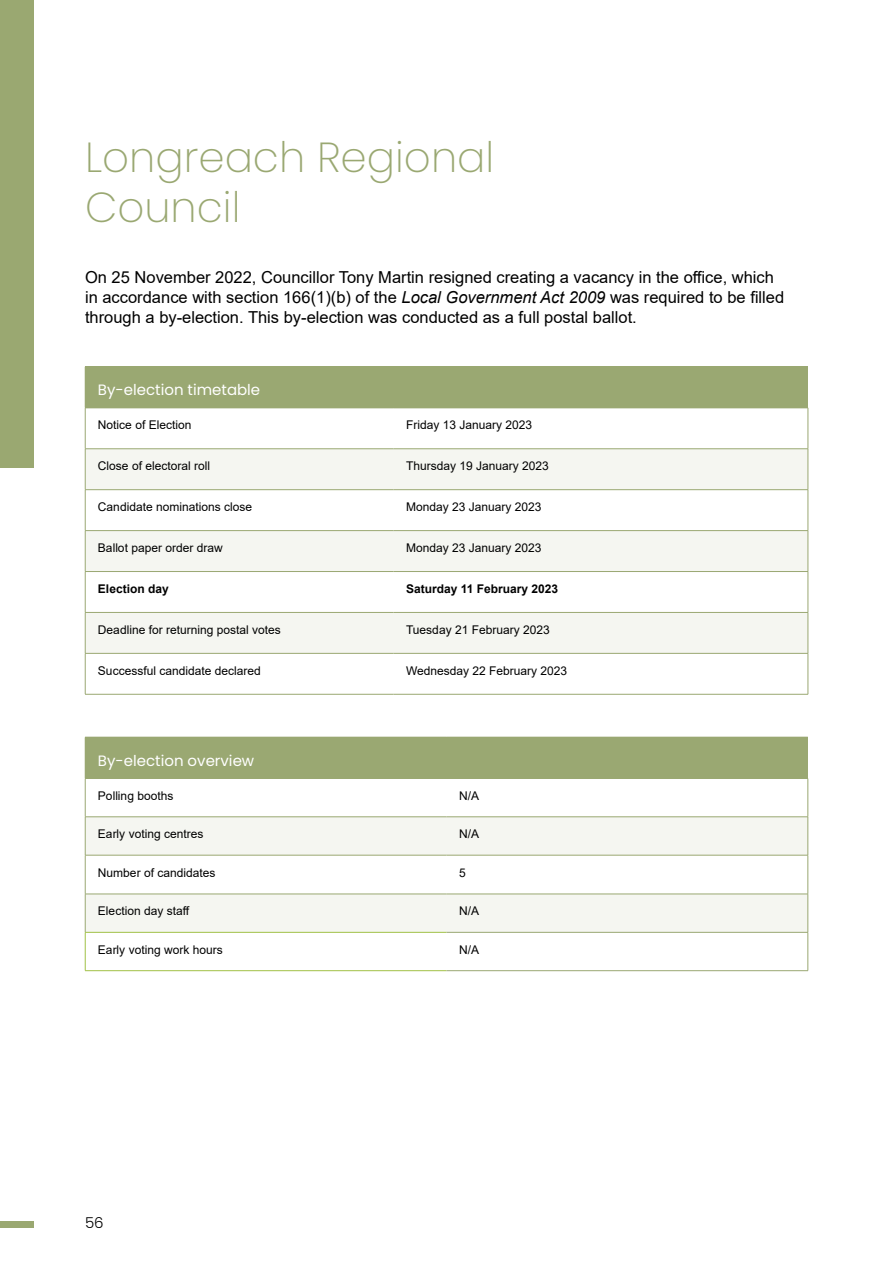
<style>
.page{position:relative;width:893px;height:1263px;background:#fff}
.page>*{position:absolute;margin:0;border:0;box-sizing:border-box;transform-origin:0 0}
.Heading_2_-_Council{font:200 42px/50.4px "Poppins";color:#9aa872}
.Body{font:16.5px/19.8px "Arial";color:#000}
.Table_-_Header_1{font:15px "Poppins";color:#fff}
.t1{font:300 15px "Poppins";color:#000}
.Table_-_Body{font:12px "Arial";color:#000}
.Table_-_Body-2{font:700 12px "Arial";color:#000}
.s1{font-style:italic}
</style>
<div class="page">
<hr style="left:892px;top:962px;width:1px;height:301px;background:#9aa872">
<div style="left:0;top:0;width:34px;height:468px;background:#9aa871"></div>
<div style="left:0;top:1221px;width:34px;height:7px;background:#9aa871"></div>
<div style="left:85px;top:737px;width:723px;height:41px;background:#9aa872"></div>
<svg style="left:86px;top:817px;width:722px;height:115px;fill:#f5f6f1"></svg>
<hr style="left:85px;top:778px;width:362px;height:1px;background:#9aa872">
<hr style="left:447px;top:778px;width:361px;height:1px;background:#9aa872">
<hr style="left:85px;top:779px;width:1px;height:38px;background:#9aa872">
<hr style="left:85px;top:816px;width:362px;height:1px;background:#9aa872">
<hr style="left:85px;top:817px;width:1px;height:38px;background:#9aa872">
<hr style="left:447px;top:816px;width:361px;height:1px;background:#9aa872">
<hr style="left:85px;top:855px;width:362px;height:1px;background:#9aa872">
<hr style="left:85px;top:855px;width:1px;height:39px;background:#9aa872">
<hr style="left:447px;top:855px;width:361px;height:1px;background:#9aa872">
<hr style="left:808px;top:779px;width:1px;height:38px;background:#9aa872">
<hr style="left:808px;top:817px;width:1px;height:38px;background:#9aa872">
<hr style="left:808px;top:855px;width:1px;height:39px;background:#9aa872">
<hr style="left:85px;top:894px;width:1px;height:38px;background:#9aa872">
<hr style="left:85px;top:894px;width:362px;height:1px;background:#9aa872">
<hr style="left:85px;top:932px;width:362px;height:1px;background:#a1c146">
<hr style="left:85px;top:932px;width:1px;height:38px;background:#a1c146">
<hr style="left:85px;top:970px;width:362px;height:1px;background:#a1c146">
<hr style="left:447px;top:894px;width:361px;height:1px;background:#9aa872">
<hr style="left:447px;top:932px;width:361px;height:1px;background:#9aa872">
<hr style="left:447px;top:970px;width:361px;height:1px;background:#9aa872">
<hr style="left:808px;top:894px;width:1px;height:38px;background:#9aa872">
<hr style="left:808px;top:932px;width:1px;height:38px;background:#9aa872">
<div style="left:85px;top:367px;width:723px;height:41px;background:#9aa872"></div>
<svg style="left:86px;top:449px;width:722px;height:204px;fill:#f5f6f1"></svg>
<hr style="left:85px;top:612px;width:308px;height:1px;background:#9aa872">
<hr style="left:85px;top:366px;width:308px;height:1px;background:#9aa872">
<hr style="left:393px;top:366px;width:415px;height:1px;background:#9aa872">
<hr style="left:85px;top:408px;width:308px;height:1px;background:#9aa872">
<hr style="left:393px;top:408px;width:415px;height:1px;background:#9aa872">
<hr style="left:85px;top:448px;width:308px;height:1px;background:#9aa872">
<hr style="left:393px;top:448px;width:415px;height:1px;background:#9aa872">
<hr style="left:85px;top:489px;width:308px;height:1px;background:#9aa872">
<hr style="left:393px;top:489px;width:415px;height:1px;background:#9aa872">
<hr style="left:85px;top:530px;width:308px;height:1px;background:#9aa872">
<hr style="left:393px;top:530px;width:415px;height:1px;background:#9aa872">
<hr style="left:85px;top:571px;width:308px;height:1px;background:#9aa872">
<hr style="left:393px;top:571px;width:415px;height:1px;background:#9aa872">
<hr style="left:393px;top:612px;width:415px;height:1px;background:#9aa872">
<hr style="left:85px;top:653px;width:308px;height:1px;background:#9aa872">
<hr style="left:393px;top:653px;width:415px;height:1px;background:#9aa872">
<hr style="left:85px;top:694px;width:308px;height:1px;background:#9aa872">
<hr style="left:393px;top:694px;width:415px;height:1px;background:#9aa872">
<hr style="left:808px;top:408px;width:1px;height:41px;background:#9aa872">
<hr style="left:808px;top:449px;width:1px;height:40px;background:#9aa872">
<hr style="left:808px;top:490px;width:1px;height:40px;background:#9aa872">
<hr style="left:808px;top:531px;width:1px;height:40px;background:#9aa872">
<hr style="left:808px;top:572px;width:1px;height:40px;background:#9aa872">
<hr style="left:808px;top:613px;width:1px;height:40px;background:#9aa872">
<hr style="left:808px;top:653px;width:1px;height:41px;background:#9aa872">
<hr style="left:85px;top:408px;width:1px;height:41px;background:#9aa872">
<hr style="left:85px;top:449px;width:1px;height:40px;background:#9aa872">
<hr style="left:85px;top:490px;width:1px;height:40px;background:#9aa872">
<hr style="left:85px;top:531px;width:1px;height:40px;background:#9aa872">
<hr style="left:85px;top:572px;width:1px;height:40px;background:#9aa872">
<hr style="left:85px;top:613px;width:1px;height:40px;background:#9aa872">
<hr style="left:85px;top:653px;width:1px;height:41px;background:#9aa872">
<p class="Heading_2_-_Council" style="left:85px;top:132px;width:411px">Longreach Regional<br>Council</p>
<p class="Body" style="left:85px;top:268px;width:701px">On 25 November 2022, Councillor Tony Martin resigned creating a vacancy in the office, which in accordance with section 166(1)(b) of the <span class="s1">Local Government Act 2009</span> was required to be filled through a by-election. This by-election was conducted as a full postal ballot.</p>
<p class="Table_-_Header_1" style="left:98px;top:381px;width:164px">By-election timetable</p>
<p class="Table_-_Body" style="left:98px;top:417px;width:95px">Notice of Election</p>
<p class="Table_-_Body" style="left:406px;top:417px;width:128px">Friday 13 January 2023</p>
<p class="Table_-_Body" style="left:98px;top:458px;width:114px">Close of electoral roll</p>
<p class="Table_-_Body" style="left:406px;top:458px;width:144px">Thursday 19 January 2023</p>
<p class="Table_-_Body" style="left:98px;top:499px;width:156px">Candidate nominations close</p>
<p class="Table_-_Body" style="left:406px;top:499px;width:137px">Monday 23 January 2023</p>
<p class="Table_-_Body" style="left:98px;top:540px;width:126px">Ballot paper order draw</p>
<p class="Table_-_Body" style="left:406px;top:540px;width:137px">Monday 23 January 2023</p>
<p class="Table_-_Body-2" style="left:98px;top:580px;width:72px">Election day</p>
<p class="Table_-_Body-2" style="left:406px;top:580px;width:154px">Saturday 11 February 2023</p>
<p class="Table_-_Body" style="left:98px;top:621px;width:184px">Deadline for returning postal votes</p>
<p class="Table_-_Body" style="left:406px;top:621px;width:145px">Tuesday 21 February 2023</p>
<p class="Table_-_Body" style="left:98px;top:662px;width:164px">Successful candidate declared</p>
<p class="Table_-_Body" style="left:406px;top:662px;width:163px">Wednesday 22 February 2023</p>
<p class="Table_-_Header_1" style="left:98px;top:752px;width:158px">By-election overview</p>
<p class="Table_-_Body" style="left:98px;top:787px;width:77px">Polling booths</p>
<p class="Table_-_Body" style="left:459px;top:787px;width:22px">N/A</p>
<p class="Table_-_Body" style="left:98px;top:826px;width:107px">Early voting centres</p>
<p class="Table_-_Body" style="left:459px;top:826px;width:22px">N/A</p>
<p class="Table_-_Body" style="left:98px;top:864px;width:119px">Number of candidates</p>
<p class="Table_-_Body" style="left:459px;top:864px;width:8px">5</p>
<p class="Table_-_Body" style="left:98px;top:903px;width:93px">Election day staff</p>
<p class="Table_-_Body" style="left:459px;top:903px;width:22px">N/A</p>
<p class="Table_-_Body" style="left:98px;top:941px;width:126px">Early voting work hours</p>
<p class="Table_-_Body" style="left:459px;top:941px;width:22px">N/A</p>
<p class="t1" style="left:85px;top:1214px;width:20px">56</p>
</div>
